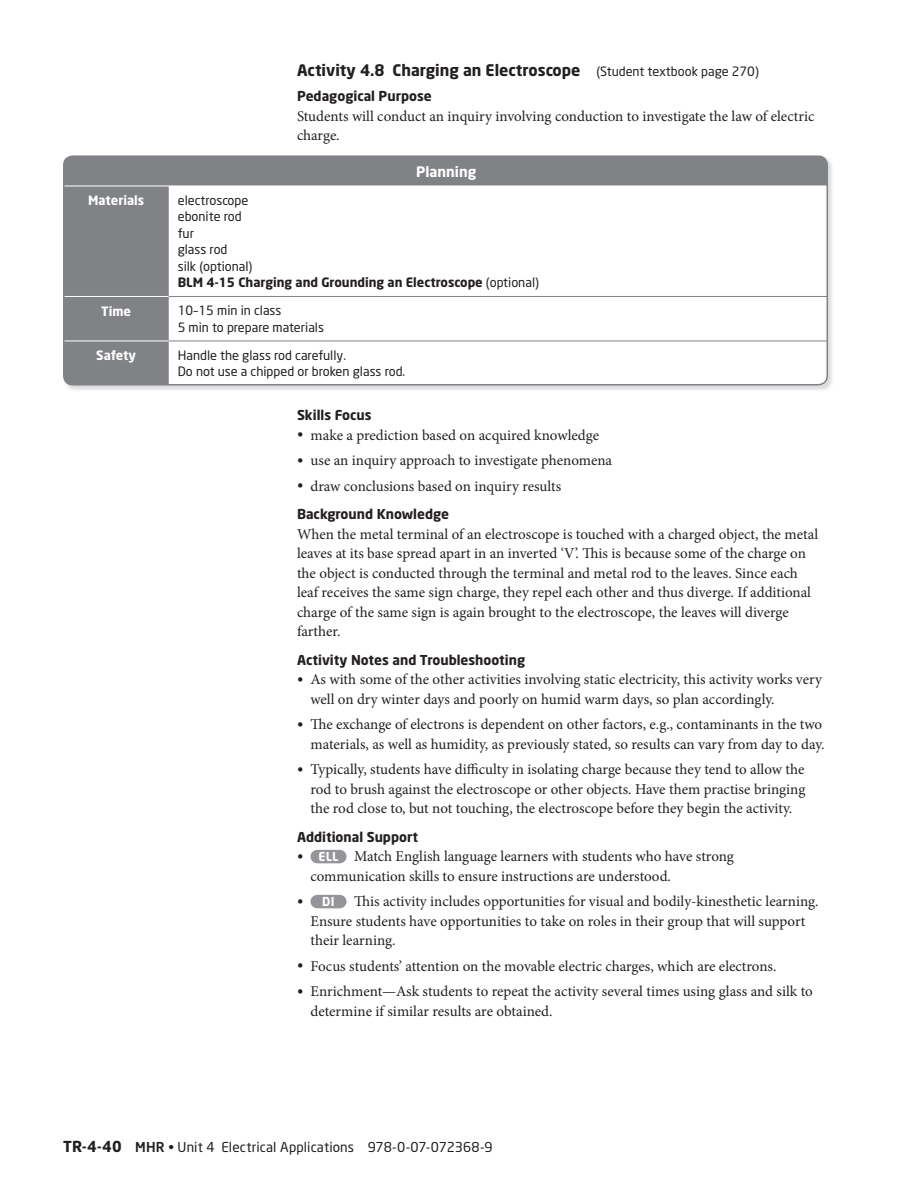
<style>
.page{position:relative;width:918px;height:1188px;background:#fff}
.page>*{position:absolute;margin:0;border:0;box-sizing:border-box;transform-origin:0 0}
.t1{font:700 15.75px "Neo Sans";color:#231f20}
.t2{font:15px/19.5px "Minion Pro";color:#231f20}
.t3{font:700 14.25px "Neo Sans";color:#fff}
.t4{font:700 13.5px "Neo Sans";color:#231f20}
.t5{font:13.5px "Neo Sans";letter-spacing:.005em;color:#231f20}
.t6{font:12.75px/16.5px "Neo Sans";color:#231f20}
.t7{font:700 12.75px "Neo Sans";color:#fff}
.t8{font:700 12.15px "Neo Sans";color:#fff}
.s1{font-weight:400;font-size:12.75px}
.s2{font-weight:700}
.s3{font-size:16.5px}
.s4{font-family:"Neo Sans";font-weight:700;font-size:12.15px;color:#fff}
.s5{font-family:"Minion Pro";font-weight:400;font-size:16.5px;color:#231f20}
.s6{font-weight:700;font-size:15px}
.s7{font-weight:500}
</style>
<div class="page">
<img style="left:67px;top:159px;width:765px;height:231px">
<svg style="left:66px;top:158px;width:761px;height:227px"></svg>
<svg style="left:66px;top:185px;width:759px;height:157px"></svg>
<hr style="left:169px;top:296px;width:658px;height:1px;background:#808285">
<hr style="left:169px;top:341px;width:658px;height:1px;background:#808285">
<div style="left:63px;top:155px;width:765px;height:231px;border:2px solid #808285;border-radius:9px"></div>
<div style="left:310px;top:850px;width:36px;height:13px;background:#939598;border-radius:7px"></div>
<div style="left:310px;top:895px;width:36px;height:13px;background:#939598;border-radius:7px"></div>
<p class="t1" style="left:297px;top:64px;width:463px">Activity 4.8 Charging an Electroscope <span class="s1">(Student textbook page 270)</span></p>
<p class="t4" style="left:297px;top:91px;width:136px">Pedagogical Purpose</p>
<p class="t2" style="left:297px;top:108px;width:519px">Students will conduct an inquiry involving conduction to investigate the law of electric charge.</p>
<p class="t3" style="left:416px;top:166px;width:62px">Planning</p>
<p class="t7" style="left:88px;top:196px;width:58px">Materials</p>
<p class="t6" style="left:178px;top:193px;width:363px">electroscope<br>ebonite rod<br>fur<br>glass rod<br>silk (optional)<br><span class="s2">BLM 4-15 Charging and Grounding an Electroscope</span> (optional)</p>
<p class="t7" style="left:101px;top:306px;width:31px">Time</p>
<p class="t6" style="left:178px;top:304px;width:148px">10–15 min in class<br>5 min to prepare materials</p>
<p class="t7" style="left:96px;top:351px;width:41px">Safety</p>
<p class="t6" style="left:178px;top:348px;width:229px">Handle the glass rod carefully.<br>Do not use a chipped or broken glass rod.</p>
<p class="t4" style="left:297px;top:409px;width:76px">Skills Focus</p>
<p class="t2" style="left:297px;top:426px;width:304px"><span class="s3">•</span> make a prediction based on acquired knowledge</p>
<p class="t2" style="left:297px;top:452px;width:317px"><span class="s3">•</span> use an inquiry approach to investigate phenomena</p>
<p class="t2" style="left:297px;top:477px;width:266px"><span class="s3">•</span> draw conclusions based on inquiry results</p>
<p class="t4" style="left:297px;top:508px;width:154px">Background Knowledge</p>
<p class="t2" style="left:297px;top:525px;width:523px">When the metal terminal of an electroscope is touched with a charged object, the metal leaves at its base spread apart in an inverted ‘V’. This is because some of the charge on the object is conducted through the terminal and metal rod to the leaves. Since each leaf receives the same sign charge, they repel each other and thus diverge. If additional charge of the same sign is again brought to the electroscope, the leaves will diverge farther.</p>
<p class="t4" style="left:297px;top:654px;width:230px">Activity Notes and Troubleshooting</p>
<p class="t2" style="left:310px;top:671px;width:513px;text-indent:-14px"><span class="s3">•</span> As with some of the other activities involving static electricity, this activity works very well on dry winter days and poorly on humid warm days, so plan accordingly.</p>
<p class="t2" style="left:297px;top:716px;width:529px;text-align:right"><span class="s3">•</span> The exchange of electrons is dependent on other factors, e.g., contaminants in the two materials, as well as humidity, as previously stated, so results can vary from day to day.</p>
<p class="t2" style="left:310px;top:761px;width:496px;text-align:justify;text-indent:-14px"><span class="s3">•</span> Typically, students have difficulty in isolating charge because they tend to allow the rod to brush against the electroscope or other objects. Have them practise bringing the rod close to, but not touching, the electroscope before they begin the activity.</p>
<p class="t4" style="left:297px;top:831px;width:123px">Additional Support</p>
<p class="t2" style="left:310px;top:848px;width:425px;text-indent:-14px"><span class="s3">•</span> <span class="s4">ELL</span> Match English language learners with students who have strong communication skills to ensure instructions are understood.</p>
<p class="t8" style="left:297px;top:897px;width:39px"><span class="s5">•</span> DI</p>
<p class="t2" style="left:310px;top:893px;width:510px;text-indent:44px">This activity includes opportunities for visual and bodily-kinesthetic learning.<br>Ensure students have opportunities to take on roles in their group that will support their learning.</p>
<p class="t2" style="left:297px;top:957px;width:481px"><span class="s3">•</span> Focus students’ attention on the movable electric charges, which are electrons.</p>
<p class="t2" style="left:310px;top:983px;width:504px;text-indent:-14px"><span class="s3">•</span> Enrichment—Ask students to repeat the activity several times using glass and silk to determine if similar results are obtained.</p>
<p class="t5" style="left:63px;top:1142px;width:431px"><span class="s6">TR-4-40</span> <span class="s7">MHR</span> • Unit 4 Electrical Applications 978-0-07-072368-9</p>
</div>
